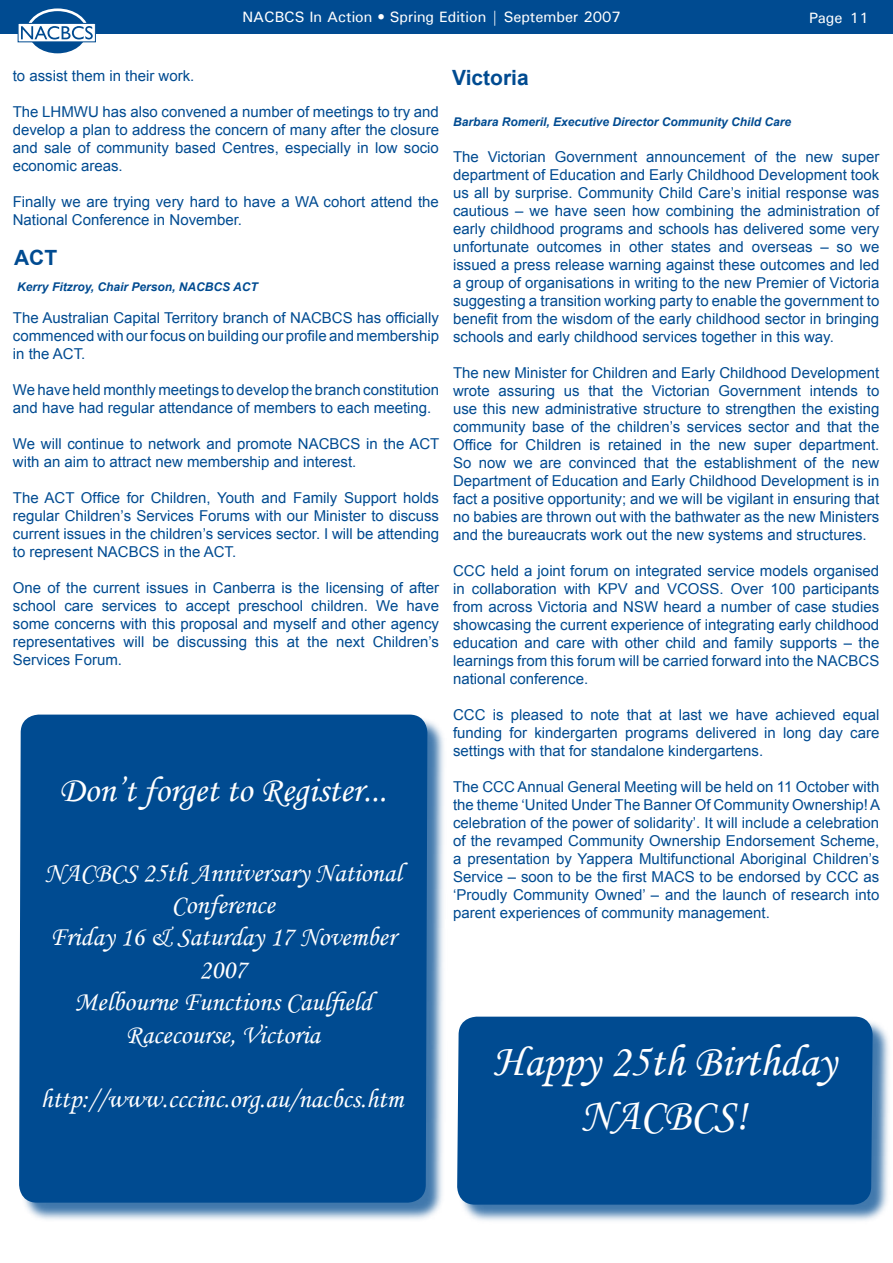
<style>
.page{position:relative;width:893px;height:1263px;background:#fff}
.page>*{position:absolute;margin:0;border:0;box-sizing:border-box;transform-origin:0 0}
.t1{font:45px/54px "Monotype Corsiva";color:#fff;text-align:center}
.t2{font:36px "Monotype Corsiva";color:#fff}
.t3{font:27px/32.4px "Monotype Corsiva";color:#fff;text-align:center}
.t4{font:700 21px "Arial";color:#004b91}
.t5{font:15px/18px "Arial";color:#004b91;text-align:justify}
.t6{font:500 15px "Univers";color:#fff}
.t7{font:italic 700 12px "Arial";color:#004b91}
</style>
<div class="page">
<div style="left:0;top:0;width:893px;height:34px;background:#004b91"></div>
<svg style="left:27px;top:10px;width:61px;height:45px"></svg>
<div style="left:26px;top:8px;width:63px;height:48px;border:3px solid #fff;border-radius:50%"></div>
<div style="left:30px;top:13px;width:55px;height:39px;background:#004b91;border-radius:50%"></div>
<svg style="left:20px;top:25px;width:74px;height:15px"></svg>
<div style="left:18px;top:23px;width:78px;height:19px;border:1px solid #004b91"></div>
<svg style="left:21px;top:26px;width:72px;height:13px"></svg>
<div style="left:459px;top:1018px;width:434px;height:207px;background:#004b91;opacity:.75"></div>
<div style="left:457px;top:1017px;width:416px;height:187px;background:#004b91"></div>
<div style="left:21px;top:716px;width:427px;height:507px;background:#004b91;opacity:.75"></div>
<div style="left:19px;top:715px;width:408px;height:488px;background:#004b91"></div>
<p class="t6" style="left:242px;top:7px;width:380px">NACBCS In Action • Spring Edition | September 2007</p>
<p class="t6" style="left:809px;top:8px;width:61px">Page 11</p>
<p class="t5" style="left:13px;top:67px;width:183px">to assist them in their work.</p>
<p class="t5" style="left:13px;top:103px;width:428px">The LHMWU has also convened a number of meetings to try and develop a plan to address the concern of many after the closure and sale of community based Centres, especially in low socio economic areas.</p>
<p class="t5" style="left:13px;top:193px;width:428px">Finally we are trying very hard to have a WA cohort attend the<br>National Conference in November.</p>
<h3 class="t4" style="left:14px;top:244px;width:45px">ACT</h3>
<p class="t7" style="left:17px;top:279px;width:242px">Kerry Fitzroy, Chair Person, NACBCS ACT</p>
<p class="t5" style="left:13px;top:309px;width:428px">The Australian Capital Territory branch of NACBCS has officially commenced with our focus on building our profile and membership in the ACT.</p>
<p class="t5" style="left:13px;top:381px;width:428px">We have held monthly meetings to develop the branch constitution and have had regular attendance of members to each meeting.</p>
<p class="t5" style="left:13px;top:435px;width:428px">We will continue to network and promote NACBCS in the ACT with an aim to attract new membership and interest.</p>
<p class="t5" style="left:13px;top:489px;width:428px">The ACT Office for Children, Youth and Family Support holds regular Children’s Services Forums with our Minister to discuss current issues in the children’s services sector. I will be attending to represent NACBCS in the ACT.</p>
<p class="t5" style="left:13px;top:579px;width:428px">One of the current issues in Canberra is the licensing of after school care services to accept preschool children. We have some concerns with this proposal and myself and other agency representatives will be discussing this at the next Children’s Services Forum.</p>
<h2 class="t2" style="left:59px;top:768px;width:329px">Don’t forget to Register...</h2>
<h3 class="t3" style="left:45px;top:856px;width:358px">NACBCS 25th Anniversary National<br>Conference<br>Friday 16 &amp; Saturday 17 November<br>2007<br>Melbourne Functions Caulfield<br>Racecourse, Victoria</h3>
<h3 class="t3" style="left:40px;top:1083px;width:364px">http://www.cccinc.org.au/nacbcs.htm</h3>
<h3 class="t4" style="left:452px;top:64px;width:78px">Victoria</h3>
<p class="t7" style="left:453px;top:114px;width:340px">Barbara Romeril, Executive Director Community Child Care</p>
<p class="t5" style="left:453px;top:147px;width:428px">The Victorian Government announcement of the new super department of Education and Early Childhood Development took us all by surprise. Community Child Care’s initial response was cautious – we have seen how combining the administration of early childhood programs and schools has delivered some very unfortunate outcomes in other states and overseas – so we issued a press release warning against these outcomes and led a group of organisations in writing to the new Premier of Victoria suggesting a transition working party to enable the government to benefit from the wisdom of the early childhood sector in bringing schools and early childhood services together in this way.</p>
<p class="t5" style="left:453px;top:363px;width:428px">The new Minister for Children and Early Childhood Development wrote assuring us that the Victorian Government intends to use this new administrative structure to strengthen the existing community base of the children’s services sector and that the Office for Children is retained in the new super department.<br>So now we are convinced that the establishment of the new Department of Education and Early Childhood Development is in fact a positive opportunity; and we will be vigilant in ensuring that no babies are thrown out with the bathwater as the new Ministers and the bureaucrats work out the new systems and structures.</p>
<p class="t5" style="left:453px;top:561px;width:428px">CCC held a joint forum on integrated service models organised in collaboration with KPV and VCOSS. Over 100 participants from across Victoria and NSW heard a number of case studies showcasing the current experience of integrating early childhood education and care with other child and family supports – the learnings from this forum will be carried forward into the NACBCS national conference.</p>
<p class="t5" style="left:453px;top:705px;width:428px">CCC is pleased to note that at last we have achieved equal funding for kindergarten programs delivered in long day care settings with that for standalone kindergartens.</p>
<p class="t5" style="left:453px;top:777px;width:429px">The CCC Annual General Meeting will be held on 11 October with the theme ‘United Under The Banner Of Community Ownership! A celebration of the power of solidarity’. It will include a celebration of the revamped Community Ownership Endorsement Scheme, a presentation by Yappera Multifunctional Aboriginal Children’s Service – soon to be the first MACS to be endorsed by CCC as ‘Proudly Community Owned’ – and the launch of research into parent experiences of community management.</p>
<h1 class="t1" style="left:493px;top:1034px;width:344px">Happy 25th Birthday<br>NACBCS!</h1>
</div>
